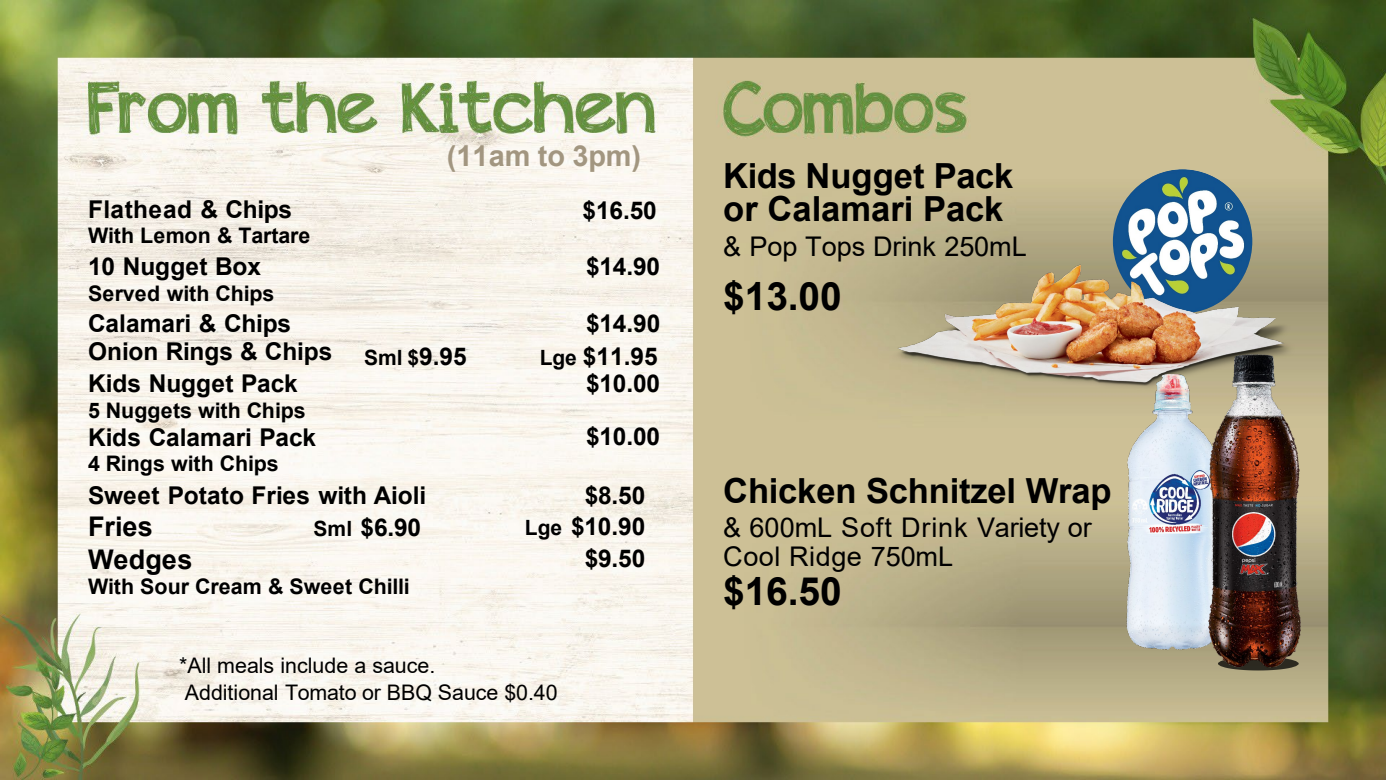
<style>
.page{position:relative;width:1386px;height:780px;background:#fff}
.page>*{position:absolute;margin:0;border:0;box-sizing:border-box;transform-origin:0 0}
.t1{font:700 38.94px "Arial";letter-spacing:-.005em;color:#000}
.t2{font:700 34.56px/33.2px "Arial";letter-spacing:-.005em;color:#000}
.t3{font:700 28.88px "Arial";color:#a29680}
.t4{font:27.12px/28.9px "Arial";color:#000}
.t5{font:700 27.12px "Arial";color:#000}
.t6{font:700 24.5px "Arial";color:#000}
.t7{font:700 21.44px "Arial";color:#000}
.t8{font:21.44px "Arial";color:#000}
.t9{font:700 21px "Arial";color:#000}
.s1{font-size:24.5px}
.s2{font-size:21px}
</style>
<div class="page">
<img style="left:0;top:0;width:1385px;height:779px">
<img style="left:1112px;top:169px;width:140px;height:94px">
<img style="left:887px;top:263px;width:411px;height:143px">
<img style="left:1112px;top:366px;width:68px;height:284px">
<img style="left:1180px;top:337px;width:147px;height:351px">
<p class="t6" style="left:88px;top:191px;width:205px">Flathead &amp; Chips</p>
<p class="t7" style="left:88px;top:221px;width:224px">With Lemon &amp; Tartare</p>
<p class="t6" style="left:88px;top:249px;width:174px">10 Nugget Box</p>
<p class="t7" style="left:88px;top:278px;width:188px">Served with Chips</p>
<p class="t3" style="left:447px;top:135px;width:196px">(11am to 3pm)</p>
<p class="t6" style="left:582px;top:193px;width:76px">$16.50</p>
<p class="t6" style="left:586px;top:248px;width:76px">$14.90</p>
<p class="t6" style="left:88px;top:305px;width:205px">Calamari &amp; Chips</p>
<p class="t6" style="left:586px;top:305px;width:76px">$14.90</p>
<p class="t6" style="left:88px;top:334px;width:246px">Onion Rings &amp; Chips</p>
<p class="t6" style="left:88px;top:366px;width:211px">Kids Nugget Pack</p>
<p class="t7" style="left:88px;top:395px;width:219px">5 Nuggets with Chips</p>
<p class="t9" style="left:364px;top:342px;width:104px">Sml $<span class="s1">9.95</span></p>
<p class="t6" style="left:539px;top:338px;width:120px"><span class="s2">Lge</span> $11.95</p>
<p class="t6" style="left:586px;top:365px;width:76px">$10.00</p>
<p class="t6" style="left:88px;top:420px;width:229px">Kids Calamari Pack</p>
<p class="t7" style="left:88px;top:448px;width:192px">4 Rings with Chips</p>
<p class="t6" style="left:88px;top:478px;width:340px">Sweet Potato Fries with Aioli</p>
<p class="t5" style="left:88px;top:507px;width:66px">Fries</p>
<p class="t6" style="left:313px;top:510px;width:109px"><span class="s2">Sml</span> $6.90</p>
<p class="t5" style="left:88px;top:540px;width:106px">Wedges</p>
<p class="t7" style="left:88px;top:570px;width:323px">With Sour Cream &amp; Sweet Chilli</p>
<p class="t6" style="left:586px;top:419px;width:76px">$10.00</p>
<p class="t6" style="left:584px;top:478px;width:62px">$8.50</p>
<p class="t6" style="left:525px;top:509px;width:122px"><span class="s2">Lge</span> $10.90</p>
<p class="t6" style="left:584px;top:541px;width:62px">$9.50</p>
<p class="t8" style="left:179px;top:650px;width:258px">*All meals include a sauce.</p>
<p class="t8" style="left:185px;top:677px;width:374px">Additional Tomato or BBQ Sauce $0.40</p>
<p class="t2" style="left:723px;top:160px;width:291px">Kids Nugget Pack or Calamari Pack</p>
<p class="t4" style="left:723px;top:231px;width:305px">&amp; Pop Tops Drink 250mL</p>
<p class="t1" style="left:723px;top:269px;width:120px">$13.00</p>
<p class="t2" style="left:723px;top:474px;width:390px">Chicken Schnitzel Wrap</p>
<p class="t4" style="left:723px;top:513px;width:370px">&amp; 600mL Soft Drink Variety or<br>Cool Ridge 750mL</p>
<p class="t1" style="left:723px;top:563px;width:120px">$16.50</p>
</div>
